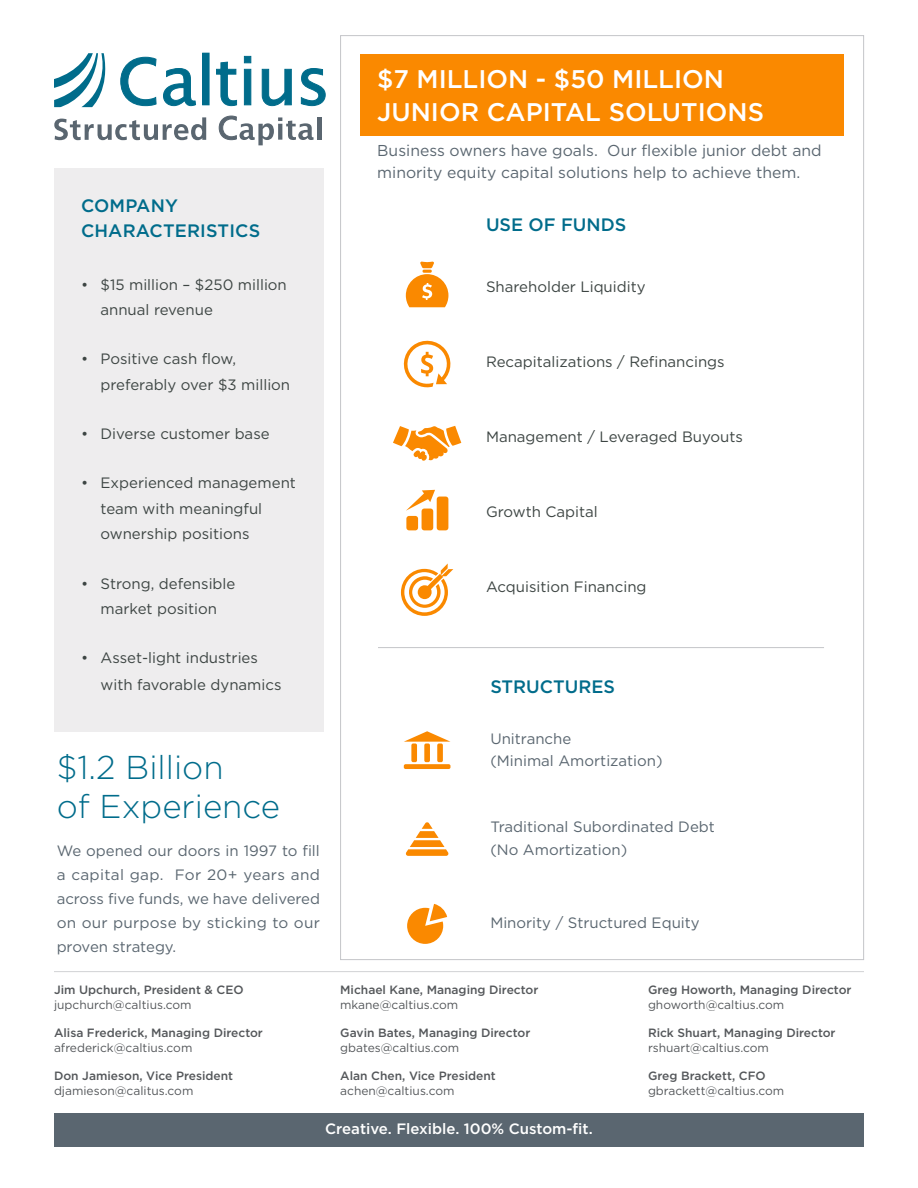
<style>
.page{position:relative;width:918px;height:1188px;background:#fff}
.page>*{position:absolute;margin:0;border:0;box-sizing:border-box;transform-origin:0 0}
.t1{font:300 33px/39px "Gotham";color:#006c8b}
.t2{font:500 25.5px/33px "Gotham";color:#fff}
.t3{font:500 18px/25.5px "Gotham";color:#006c8b}
.t4{font:15.75px/22.5px "Gotham";color:#5a6670}
.t5{font:15px/25.5px "Gotham";color:#3d4543}
.t6{font:15px/24px "Gotham";color:#5a6670}
.t7{font:500 15px "Gotham";color:#fff}
.t8{font:500 12px "Gotham";color:#54575a}
.t9{font:12px "Gotham";color:#54575a}
</style>
<div class="page">
<div style="left:360px;top:55px;width:483px;height:81px;background:#fa8900"></div>
<div style="left:54px;top:168px;width:270px;height:564px;background:#eeedee"></div>
<hr style="left:54px;top:971px;width:810px;height:1px;background:#d1d2d4">
<hr style="left:378px;top:647px;width:446px;height:1px;background:#c4c5c9">
<svg style="left:406px;top:262px;width:42px;height:45px"></svg>
<svg style="left:403px;top:340px;width:48px;height:48px"></svg>
<svg style="left:393px;top:426px;width:68px;height:35px"></svg>
<div style="left:422px;top:509px;width:11px;height:21px;background:#fa8900;border-radius:3px"></div>
<div style="left:437px;top:497px;width:11px;height:33px;background:#fa8900;border-radius:3px"></div>
<div style="left:406px;top:516px;width:12px;height:14px;background:#fa8900;border-radius:3px"></div>
<svg style="left:406px;top:490px;width:29px;height:21px"></svg>
<svg style="left:401px;top:563px;width:52px;height:53px"></svg>
<div style="left:411px;top:744px;width:6px;height:18px;background:#fa8900;border-radius:2px"></div>
<div style="left:424px;top:744px;width:6px;height:18px;background:#fa8900;border-radius:2px"></div>
<div style="left:437px;top:744px;width:6px;height:18px;background:#fa8900;border-radius:2px"></div>
<div style="left:404px;top:764px;width:46px;height:5px;background:#fa8900;border-radius:2px"></div>
<svg style="left:404px;top:731px;width:46px;height:11px"></svg>
<svg style="left:406px;top:822px;width:43px;height:34px"></svg>
<svg style="left:407px;top:904px;width:40px;height:40px"></svg>
<div style="left:54px;top:1113px;width:810px;height:34px;background:#5a6670"></div>
<svg style="left:54px;top:53px;width:52px;height:54px"></svg>
<svg style="left:120px;top:56px;width:37px;height:51px"></svg>
<svg style="left:163px;top:68px;width:33px;height:39px"></svg>
<div style="left:203px;top:53px;width:6px;height:52px;background:#006c8b"></div>
<div style="left:202px;top:53px;width:8px;height:52px;border:1px solid #006c8b"></div>
<svg style="left:216px;top:55px;width:36px;height:52px"></svg>
<svg style="left:261px;top:68px;width:31px;height:39px"></svg>
<svg style="left:300px;top:68px;width:26px;height:39px"></svg>
<svg style="left:54px;top:117px;width:152px;height:23px"></svg>
<div style="left:317px;top:117px;width:5px;height:23px;background:#5a6670"></div>
<svg style="left:218px;top:115px;width:96px;height:30px"></svg>
<p class="t3" style="left:81px;top:192px;width:181px">COMPANY<br>CHARACTERISTICS</p>
<p class="t5" style="left:100px;top:271px;width:188px;text-indent:-20px">• $15 million – $250 million annual revenue</p>
<p class="t5" style="left:100px;top:346px;width:191px;text-indent:-20px">• Positive cash flow, preferably over $3 million</p>
<p class="t5" style="left:81px;top:421px;width:190px">• Diverse customer base</p>
<p class="t5" style="left:100px;top:470px;width:197px;text-indent:-20px">• Experienced management team with meaningful ownership positions</p>
<p class="t5" style="left:81px;top:570px;width:156px;text-align:center">• Strong, defensible market position</p>
<p class="t5" style="left:100px;top:644px;width:183px;line-height:27px;text-indent:-20px">• Asset-light industries with favorable dynamics</p>
<p class="t1" style="left:57px;top:748px;width:225px">$1.2 Billion<br>of Experience</p>
<p class="t6" style="left:57px;top:838px;width:265px;text-align:justify">We opened our doors in 1997 to fill a capital gap. For 20+ years and across five funds, we have delivered on our purpose by sticking to our proven strategy.</p>
<p class="t8" style="left:54px;top:983px;width:191px">Jim Upchurch, President &amp; CEO</p>
<p class="t9" style="left:54px;top:998px;width:139px">jupchurch@caltius.com</p>
<p class="t8" style="left:54px;top:1026px;width:210px">Alisa Frederick, Managing Director</p>
<p class="t9" style="left:54px;top:1041px;width:140px">afrederick@caltius.com</p>
<p class="t8" style="left:54px;top:1069px;width:181px">Don Jamieson, Vice President</p>
<p class="t9" style="left:54px;top:1084px;width:141px">djamieson@calitus.com</p>
<p class="t2" style="left:377px;top:61px;width:388px">$7 MILLION - $50 MILLION<br>JUNIOR CAPITAL SOLUTIONS</p>
<p class="t4" style="left:377px;top:139px;width:446px">Business owners have goals. Our flexible junior debt and minority equity capital solutions help to achieve them.</p>
<p class="t3" style="left:486px;top:211px;width:142px">USE OF FUNDS</p>
<p class="t5" style="left:486px;top:274px;width:161px">Shareholder Liquidity</p>
<p class="t5" style="left:486px;top:349px;width:240px">Recapitalizations / Refinancings</p>
<p class="t5" style="left:486px;top:424px;width:259px">Management / Leveraged Buyouts</p>
<p class="t5" style="left:486px;top:499px;width:113px">Growth Capital</p>
<p class="t5" style="left:486px;top:574px;width:162px">Acquisition Financing</p>
<p class="t3" style="left:490px;top:673px;width:126px">STRUCTURES</p>
<p class="t6" style="left:490px;top:727px;width:174px;line-height:22.5px">Unitranche<br>(Minimal Amortization)</p>
<p class="t6" style="left:490px;top:816px;width:226px;line-height:22.5px">Traditional Subordinated Debt (No Amortization)</p>
<p class="t6" style="left:490px;top:910px;width:211px">Minority / Structured Equity</p>
<p class="t8" style="left:340px;top:983px;width:200px">Michael Kane, Managing Director</p>
<p class="t9" style="left:340px;top:998px;width:120px">mkane@caltius.com</p>
<p class="t8" style="left:340px;top:1026px;width:192px">Gavin Bates, Managing Director</p>
<p class="t9" style="left:340px;top:1041px;width:121px">gbates@caltius.com</p>
<p class="t8" style="left:340px;top:1069px;width:157px">Alan Chen, Vice President</p>
<p class="t9" style="left:340px;top:1084px;width:116px">achen@caltius.com</p>
<p class="t8" style="left:648px;top:983px;width:205px">Greg Howorth, Managing Director</p>
<p class="t9" style="left:648px;top:998px;width:138px">ghoworth@caltius.com</p>
<p class="t8" style="left:648px;top:1026px;width:189px">Rick Shuart, Managing Director</p>
<p class="t9" style="left:648px;top:1041px;width:122px">rshuart@caltius.com</p>
<p class="t8" style="left:648px;top:1069px;width:119px">Greg Brackett, CFO</p>
<p class="t9" style="left:648px;top:1084px;width:138px">gbrackett@caltius.com</p>
<p class="t7" style="left:325px;top:1121px;width:269px">Creative. Flexible. 100% Custom-fit.</p>
</div>
